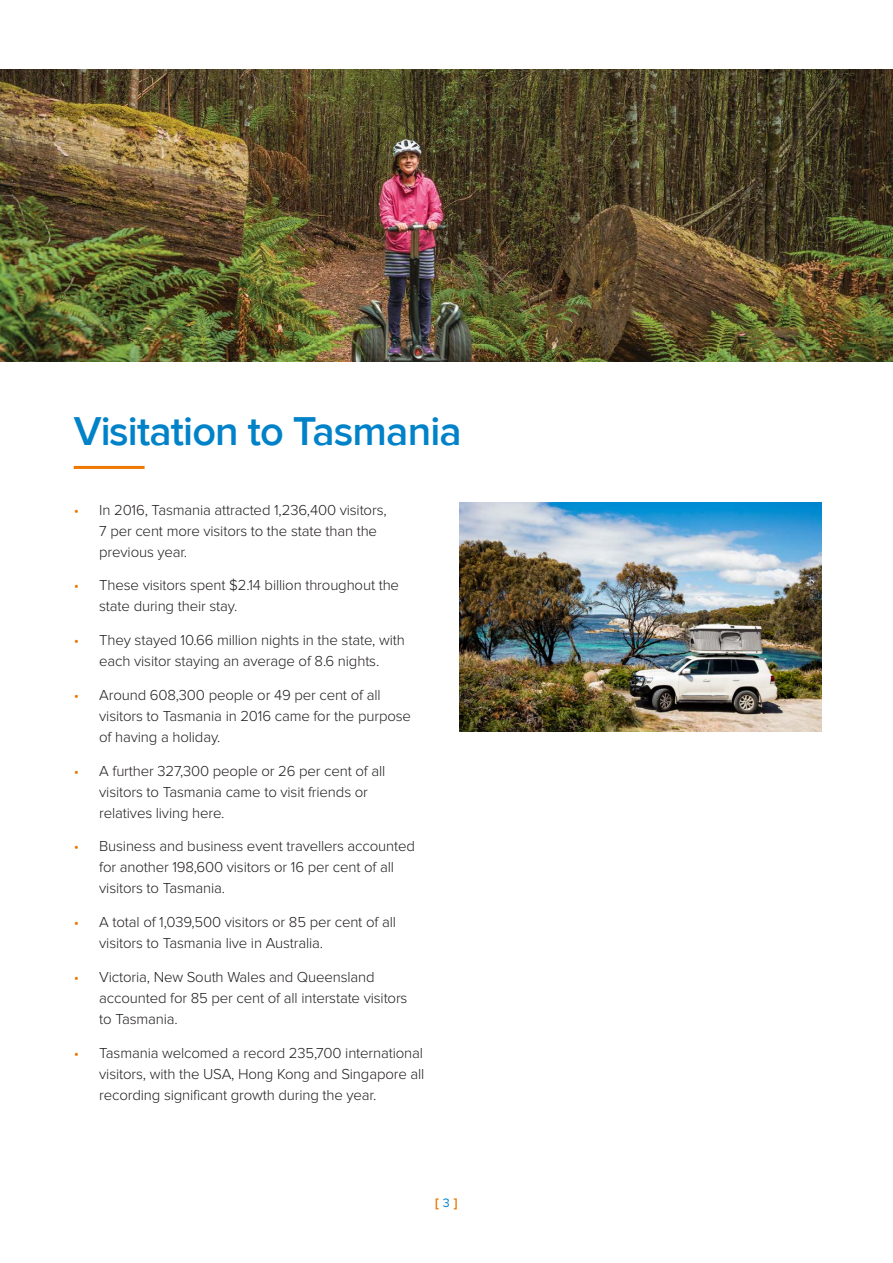
<style>
.page{position:relative;width:893px;height:1263px;background:#fff}
.page>*{position:absolute;margin:0;border:0;box-sizing:border-box;transform-origin:0 0}
.t1{font:600 41.4px "Proxima Nova";letter-spacing:-.02em;color:#0082c9}
.t2{font:300 15px/21px "Proxima Nova";letter-spacing:-.01em;color:#231f20}
.t3{font:12.6px "Proxima Nova Extrabld";color:#ed7700}
.s1{color:#ed7700}
.s2{font-family:"Proxima Nova";color:#0082c9}
</style>
<div class="page">
<img style="left:0;top:69px;width:893px;height:292px">
<hr style="left:74px;top:466px;width:71px;height:3px;background:#ed7700">
<img style="left:459px;top:502px;width:363px;height:230px">
<h1 class="t1" style="left:74px;top:407px;width:390px">Visitation to Tasmania</h1>
<p class="t2" style="left:99px;top:499px;width:289px;text-indent:-26px"><span class="s1">•</span> In 2016, Tasmania attracted 1,236,400 visitors,<br>7 per cent more visitors to the state than the previous year.</p>
<p class="t2" style="left:99px;top:575px;width:301px;text-indent:-26px"><span class="s1">•</span> These visitors spent $2.14 billion throughout the state during their stay.</p>
<p class="t2" style="left:74px;top:630px;width:333px;text-align:center"><span class="s1">•</span> They stayed 10.66 million nights in the state, with each visitor staying an average of 8.6 nights.</p>
<p class="t2" style="left:99px;top:685px;width:313px;text-indent:-26px"><span class="s1">•</span> Around 608,300 people or 49 per cent of all visitors to Tasmania in 2016 came for the purpose of having a holiday.</p>
<p class="t2" style="left:99px;top:760px;width:288px;text-indent:-26px"><span class="s1">•</span> A further 327,300 people or 26 per cent of all visitors to Tasmania came to visit friends or relatives living here.</p>
<p class="t2" style="left:99px;top:836px;width:317px;text-indent:-26px"><span class="s1">•</span> Business and business event travellers accounted for another 198,600 visitors or 16 per cent of all visitors to Tasmania.</p>
<p class="t2" style="left:99px;top:912px;width:298px;text-indent:-26px"><span class="s1">•</span> A total of 1,039,500 visitors or 85 per cent of all visitors to Tasmania live in Australia.</p>
<p class="t2" style="left:99px;top:967px;width:310px;text-indent:-26px"><span class="s1">•</span> Victoria, New South Wales and Queensland accounted for 85 per cent of all interstate visitors to Tasmania.</p>
<p class="t2" style="left:99px;top:1042px;width:327px;text-align:justify;text-indent:-26px"><span class="s1">•</span> Tasmania welcomed a record 235,700 international visitors, with the USA, Hong Kong and Singapore all recording significant growth during the year.</p>
<p class="t3" style="left:435px;top:1196px;width:24px">[ <span class="s2">3</span> ]</p>
</div>
